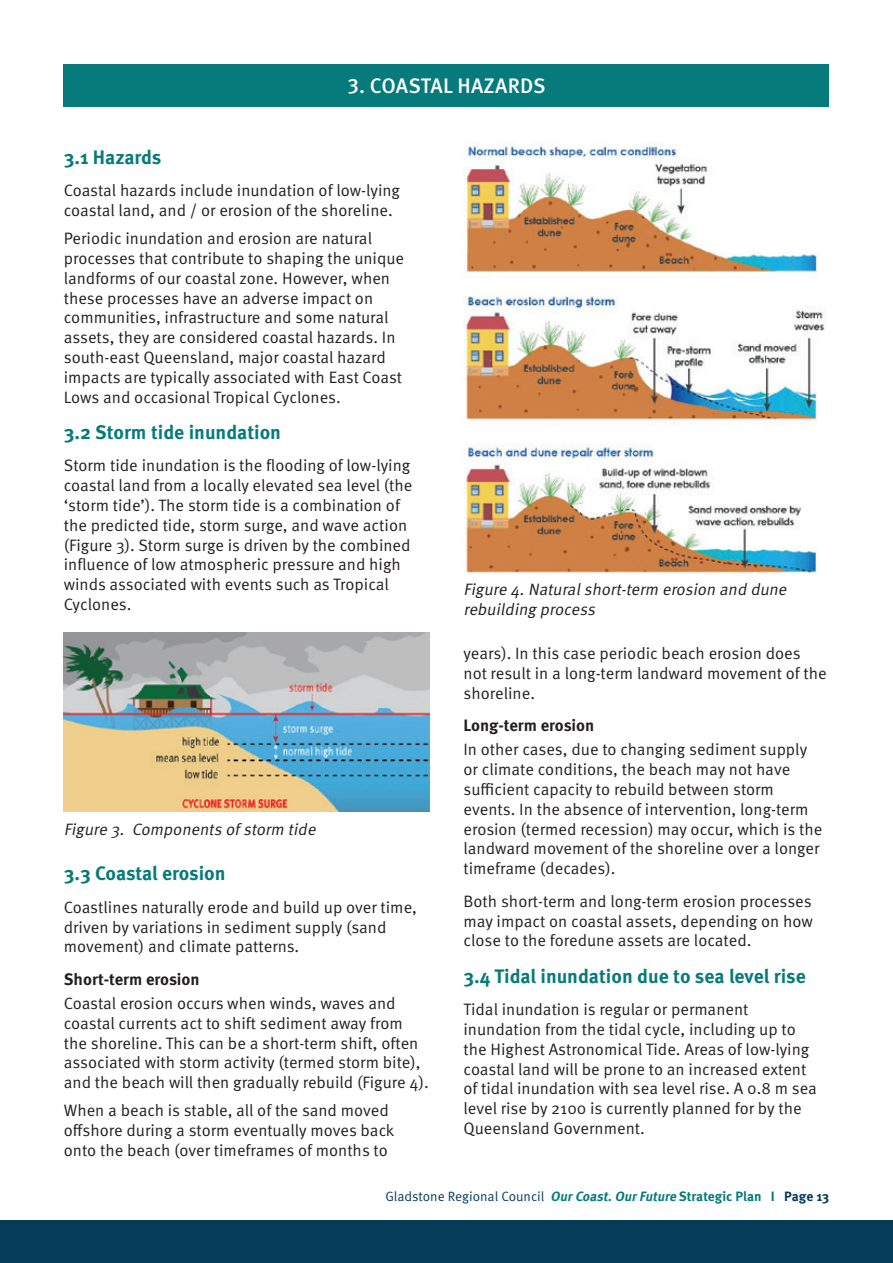
<style>
.page{position:relative;width:893px;height:1263px;background:#fff}
.page>*{position:absolute;margin:0;border:0;box-sizing:border-box;transform-origin:0 0}
.t1{font:500 21px "Meta Pro";letter-spacing:.01em;color:#fff}
.t2{font:700 19.5px "Meta Pro";color:#077a7b}
.t3{font:16.5px/19.8px "Meta Pro";color:#231f20}
.t4{font:italic 16.5px/19.8px "Meta Pro";color:#231f20}
.t5{font:700 16.5px "Meta Pro";color:#231f20}
.t6{font:13.5px "Meta Pro";letter-spacing:-.005em;color:#053d5a}
.s1{font-weight:700;font-style:italic;color:#077a7b}
.s2{font-weight:700;color:#077a7b}
.s3{font-weight:700}
</style>
<div class="page">
<div style="left:64px;top:64px;width:765px;height:42px;background:#077a7b"></div>
<div style="left:0;top:1220px;width:893px;height:43px;background:#053d5a"></div>
<img style="left:463px;top:141px;width:362px;height:432px">
<img style="left:64px;top:632px;width:365px;height:179px">
<p class="t1" style="left:348px;top:72px;width:200px">3. COASTAL HAZARDS</p>
<p class="t2" style="left:64px;top:144px;width:99px">3.1 Hazards</p>
<p class="t3" style="left:64px;top:181px;width:338px">Coastal hazards include inundation of low-lying coastal land, and / or erosion of the shoreline.</p>
<p class="t3" style="left:64px;top:229px;width:342px">Periodic inundation and erosion are natural processes that contribute to shaping the unique landforms of our coastal zone. However, when these processes have an adverse impact on communities, infrastructure and some natural assets, they are considered coastal hazards. In south-east Queensland, major coastal hazard impacts are typically associated with East Coast Lows and occasional Tropical Cyclones.</p>
<p class="t2" style="left:64px;top:420px;width:219px">3.2 Storm tide inundation</p>
<p class="t3" style="left:64px;top:456px;width:350px">Storm tide inundation is the flooding of low-lying coastal land from a locally elevated sea level (the ‘storm tide’). The storm tide is a combination of the predicted tide, storm surge, and wave action (Figure 3). Storm surge is driven by the combined influence of low atmospheric pressure and high winds associated with events such as Tropical Cyclones.</p>
<p class="t4" style="left:64px;top:820px;width:257px">Figure 3. Components of storm tide</p>
<p class="t2" style="left:64px;top:861px;width:163px">3.3 Coastal erosion</p>
<p class="t3" style="left:64px;top:897px;width:355px">Coastlines naturally erode and build up over time, driven by variations in sediment supply (sand movement) and climate patterns.</p>
<p class="t5" style="left:64px;top:969px;width:137px">Short-term erosion</p>
<p class="t3" style="left:64px;top:994px;width:366px">Coastal erosion occurs when winds, waves and coastal currents act to shift sediment away from the shoreline. This can be a short-term shift, often associated with storm activity (termed storm bite), and the beach will then gradually rebuild (Figure 4).</p>
<p class="t3" style="left:64px;top:1101px;width:332px">When a beach is stable, all of the sand moved offshore during a storm eventually moves back onto the beach (over timeframes of months to</p>
<p class="t4" style="left:463px;top:580px;width:328px">Figure 4.Naturalshort-term erosion and dune rebuilding process</p>
<p class="t3" style="left:463px;top:644px;width:365px">years). In this case periodic beach erosion does not result in a long-term landward movement of the shoreline.</p>
<p class="t5" style="left:463px;top:715px;width:132px">Long-term erosion</p>
<p class="t3" style="left:463px;top:740px;width:360px">In other cases, due to changing sediment supply or climate conditions, the beach may not have sufficient capacity to rebuild between storm events. In the absence of intervention, long-term erosion (termed recession) may occur, which is the landward movement of the shoreline over a longer timeframe (decades).</p>
<p class="t3" style="left:463px;top:892px;width:351px;text-align:justify">Both short-term and long-term erosion processes may impact on coastal assets, depending on how close to the foredune assets are located.</p>
<p class="t2" style="left:463px;top:963px;width:344px">3.4 Tidal inundation due to sea level rise</p>
<p class="t3" style="left:463px;top:1000px;width:355px">Tidal inundation is regular or permanent inundation from the tidal cycle, including up to the Highest Astronomical Tide. Areas of low-lying coastal land will be prone to an increased extent of tidal inundation with sea level rise. A 0.8 m sea level rise by 2100 is currently planned for by the Queensland Government.</p>
<p class="t6" style="left:385px;top:1188px;width:445px">Gladstone Regional Council <span class="s1">OurCoast.OurFuture</span> <span class="s2">Strategic Plan I</span> <span class="s3">Page 13</span></p>
</div>
